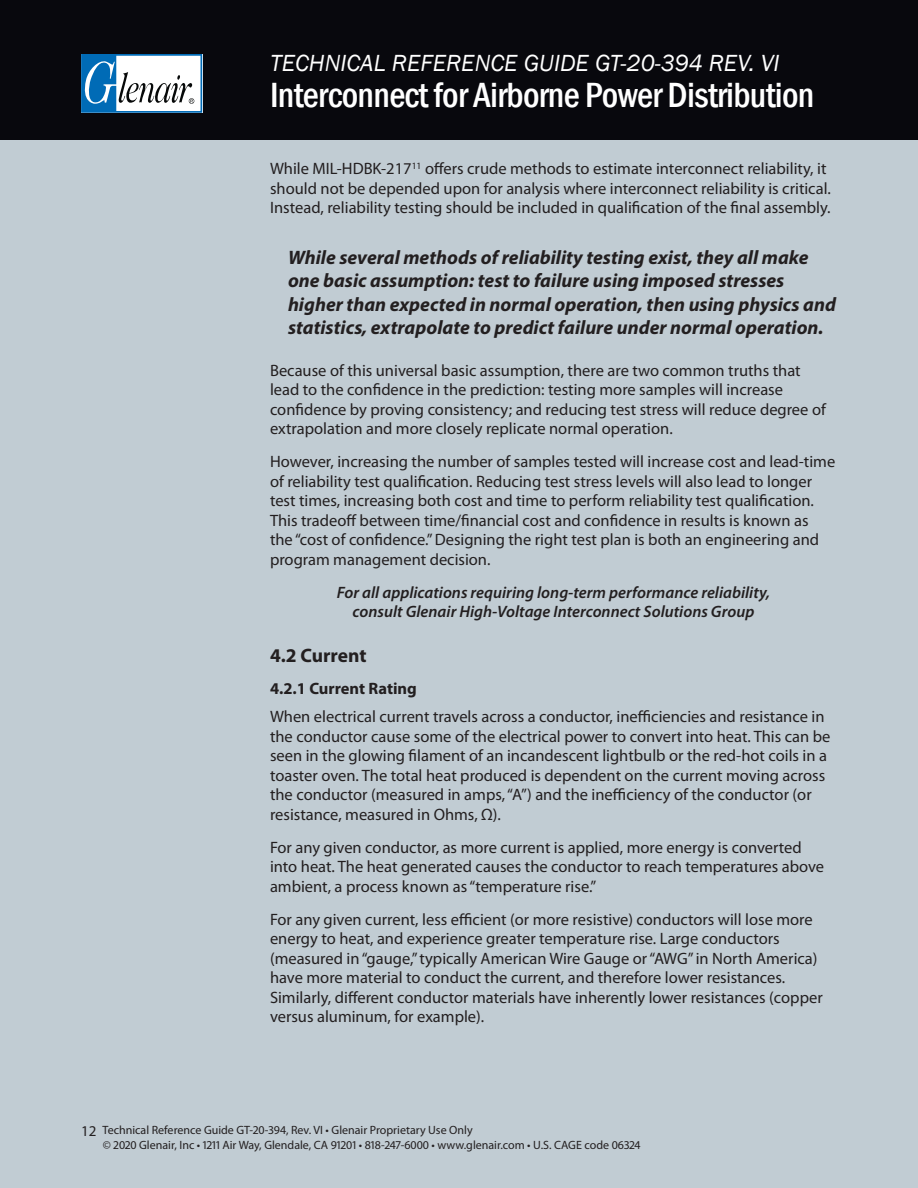
<style>
.page{position:relative;width:918px;height:1188px;background:#c1ccd3}
.page>*{position:absolute;margin:0;border:0;box-sizing:border-box;transform-origin:0 0}
.t1{font:500 condensed 36px "Franklin Gothic";letter-spacing:-.02em;color:#fff}
.t2{font:italic 24px "Franklin Gothic";color:#fff}
.pq{font:italic 700 19.5px/23.4px "Myriad Pro";color:#231f20}
.HC{font:700 19.5px "Myriad Pro";letter-spacing:-.005em;color:#231f20}
.body_text{font:16.5px/19.5px "Myriad Pro";color:#231f20}
.cap{font:italic 600 16.5px/19.5px "Myriad Pro";color:#231f20;text-align:center}
.HC-2{font:700 16.5px "Myriad Pro";color:#231f20}
.t3{font:12px/15px "Myriad Pro";color:#231f20}
.s1{font-size:15px}
</style>
<div class="page">
<div style="left:0;top:0;width:918px;height:140px;background:#08080d"></div>
<svg style="left:81px;top:54px;width:121px;height:59px;background:#a0c0d6"></svg>
<h2 class="t2" style="left:270px;top:48px;width:511px">TECHNICAL REFERENCE GUIDE GT-20-394 REV. VI</h2>
<h1 class="t1" style="left:270px;top:71px;width:546px">Interconnect for Airborne Power Distribution</h1>
<p class="body_text" style="left:270px;top:159px;width:562px">While MIL-HDBK-217<sup>11</sup> offers crude methods to estimate interconnect reliability, it should not be depended upon for analysis where interconnect reliability is critical.<br>Instead, reliability testing should be included in qualification of the final assembly.</p>
<p class="pq" style="left:288px;top:245px;width:550px">While several methods of reliability testing exist, they all make one basic assumption: test to failure using imposed stresses higher than expected in normal operation, then using physics and statistics, extrapolate to predict failure under normal operation.</p>
<p class="body_text" style="left:270px;top:360px;width:557px">Because of this universal basic assumption, there are two common truths that lead to the confidence in the prediction: testing more samples will increase confidence by proving consistency; and reducing test stress will reduce degree of extrapolation and more closely replicate normal operation.</p>
<p class="body_text" style="left:270px;top:452px;width:567px">However, increasing the number of samples tested will increase cost and lead-time of reliability test qualification. Reducing test stress levels will also lead to longer test times, increasing both cost and time to perform reliability test qualification.<br>This tradeoff between time/financial cost and confidence in results is known as the “cost of confidence.” Designing the right test plan is both an engineering and program management decision.</p>
<p class="cap" style="left:337px;top:582px;width:435px">For all applications requiring long-term performance reliability, consult Glenair High-Voltage Interconnect Solutions Group</p>
<p class="HC" style="left:270px;top:643px;width:98px">4.2 Current</p>
<p class="HC-2" style="left:270px;top:678px;width:148px">4.2.1 Current Rating</p>
<p class="body_text" style="left:270px;top:707px;width:562px">When electrical current travels across a conductor, inefficiencies and resistance in the conductor cause some of the electrical power to convert into heat. This can be seen in the glowing filament of an incandescent lightbulb or the red-hot coils in a toaster oven. The total heat produced is dependent on the current moving across the conductor (measured in amps, “A”) and the inefficiency of the conductor (or resistance, measured in Ohms, Ω).</p>
<p class="body_text" style="left:270px;top:837px;width:556px">For any given conductor, as more current is applied, more energy is converted into heat. The heat generated causes the conductor to reach temperatures above ambient, a process known as “temperature rise.”</p>
<p class="body_text" style="left:270px;top:909px;width:554px">For any given current, less efficient (or more resistive) conductors will lose more energy to heat, and experience greater temperature rise. Large conductors (measured in “gauge,” typically American Wire Gauge or “AWG” in North America) have more material to conduct the current, and therefore lower resistances.<br>Similarly, different conductor materials have inherently lower resistances (copper versus aluminum, for example).</p>
<p class="t3" style="left:103px;top:1122px;width:539px;text-indent:-22px"><span class="s1">12</span> Technical Reference Guide GT-20-394, Rev. VI • Glenair Proprietary Use Only<br>© 2020 Glenair, Inc • 1211 Air Way, Glendale, CA 91201 • 818-247-6000 • www.glenair.com • U.S. CAGE code 06324</p>
</div>
